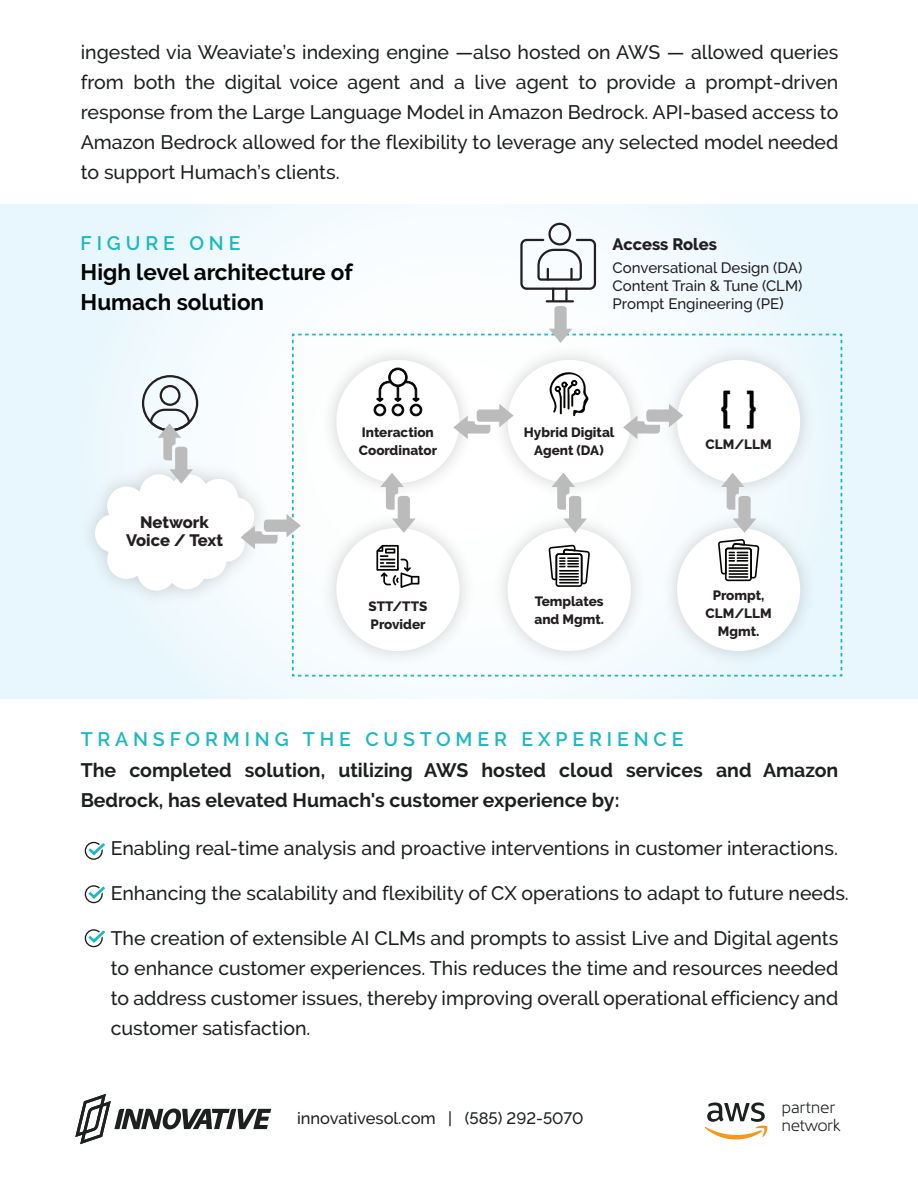
<style>
.page{position:relative;width:918px;height:1188px;background:#fff}
.page>*{position:absolute;margin:0;border:0;box-sizing:border-box;transform-origin:0 0}
.t1{font:500 49.2px "Raleway";color:#040503}
.t2{font:700 22.5px/30px "Raleway";color:#040503}
.t3{font:500 19.5px/30px "Raleway";color:#1e2020;text-align:justify}
.t4{font:700 19.5px/30px "Raleway";color:#1e2020}
.t5{font:600 19.5px "Raleway";letter-spacing:.25em;color:#1ab8c3}
.t6{font:300 17.25px/18.3px "Kyrial Sans Pro";letter-spacing:-.015em;color:#1e2020}
.t7{font:500 16.5px "Raleway";color:#1e2020}
.t8{font:800 16.5px/18px "Raleway";color:#231f20;text-align:center}
.t9{font:500 15px/18px "Raleway";color:#231f20;text-align:justify}
.t10{font:800 13.5px/18px "Raleway";color:#231f20}
.s1{font-size:16.5px}
</style>
<div class="page">
<div style="left:0;top:205px;width:918px;height:493px;background:linear-gradient(to right,#eff9fd,#eff9fd)"></div>
<div style="left:72px;top:452px;width:23px;height:161px;background:#e8f6fd"></div>
<svg style="left:85px;top:842px;width:20px;height:18px"></svg>
<svg style="left:85px;top:885px;width:20px;height:18px"></svg>
<svg style="left:85px;top:929px;width:20px;height:18px"></svg>
<svg style="left:536px;top:248px;width:47px;height:34px"></svg>
<div style="left:548px;top:223px;width:23px;height:22px;border:2px solid #242021;border-radius:50%"></div>
<div style="left:520px;top:239px;width:76px;height:51px;border:2px solid #242021;border-radius:5px"></div>
<svg style="left:95px;top:289px;width:748px;height:388px"></svg>
<svg style="left:75px;top:1094px;width:196px;height:50px"></svg>
<svg style="left:704px;top:1102px;width:64px;height:38px"></svg>
<p class="t3" style="left:81px;top:37px;width:759px">ingested via Weaviate’s indexing engine —also hosted on AWS — allowed queries from both the digital voice agent and a live agent to provide a prompt-driven response from the Large Language Model in Amazon Bedrock. API-based access to Amazon Bedrock allowed for the flexibility to leverage any selected model needed to support Humach’s clients.</p>
<p class="t5" style="left:81px;top:232px;width:161px">FIGURE ONE</p>
<p class="t2" style="left:81px;top:257px;width:274px">High level architecture of<br>Humach solution</p>
<p class="t8" style="left:613px;top:236px;width:106px">Access Roles</p>
<p class="t9" style="left:613px;top:259px;width:191px">Conversational Design (DA)<br>Content Train &amp; Tune (CLM)<br>Prompt Engineering (PE<span class="s1">)</span></p>
<p class="t10" style="left:359px;top:423px;width:80px">Interaction<br>Coordinator</p>
<p class="t10" style="left:524px;top:423px;width:92px;text-align:center">Hybrid Digital<br>Agent (DA)</p>
<h1 class="t1" style="left:719px;top:381px;width:41px">{ }</h1>
<p class="t10" style="left:706px;top:435px;width:68px">CLM/LLM</p>
<p class="t8" style="left:126px;top:513px;width:98px">Network<br>Voice / Text</p>
<p class="t10" style="left:368px;top:597px;width:60px">STT/TTS<br>Provider</p>
<p class="t10" style="left:534px;top:592px;width:71px">Templates and Mgmt.</p>
<p class="t10" style="left:706px;top:587px;width:68px;text-align:center">Prompt,<br>CLM/LLM<br>Mgmt.</p>
<p class="t5" style="left:81px;top:728px;width:604px">TRANSFORMING THE CUSTOMER EXPERIENCE</p>
<p class="t4" style="left:81px;top:755px;width:759px">The completed solution, utilizing AWS hosted cloud services and Amazon<br>Bedrock, has elevated Humach's customer experience by:</p>
<p class="t3" style="left:111px;top:833px;width:729px">Enabling real-time analysis and proactive interventions in customer interactions.</p>
<p class="t3" style="left:111px;top:878px;width:740px">Enhancing the scalability and flexibility of CX operations to adapt to future needs.</p>
<p class="t3" style="left:111px;top:923px;width:729px">The creation of extensible AI CLMs and prompts to assist Live and Digital agents to enhance customer experiences. This reduces the time and resources needed to address customer issues, thereby improving overall operational efficiency and customer satisfaction.</p>
<p class="t7" style="left:297px;top:1109px;width:288px">innovativesol.com | (585) 292-5070</p>
<p class="t6" style="left:782px;top:1096px;width:60px">partner network</p>
</div>
